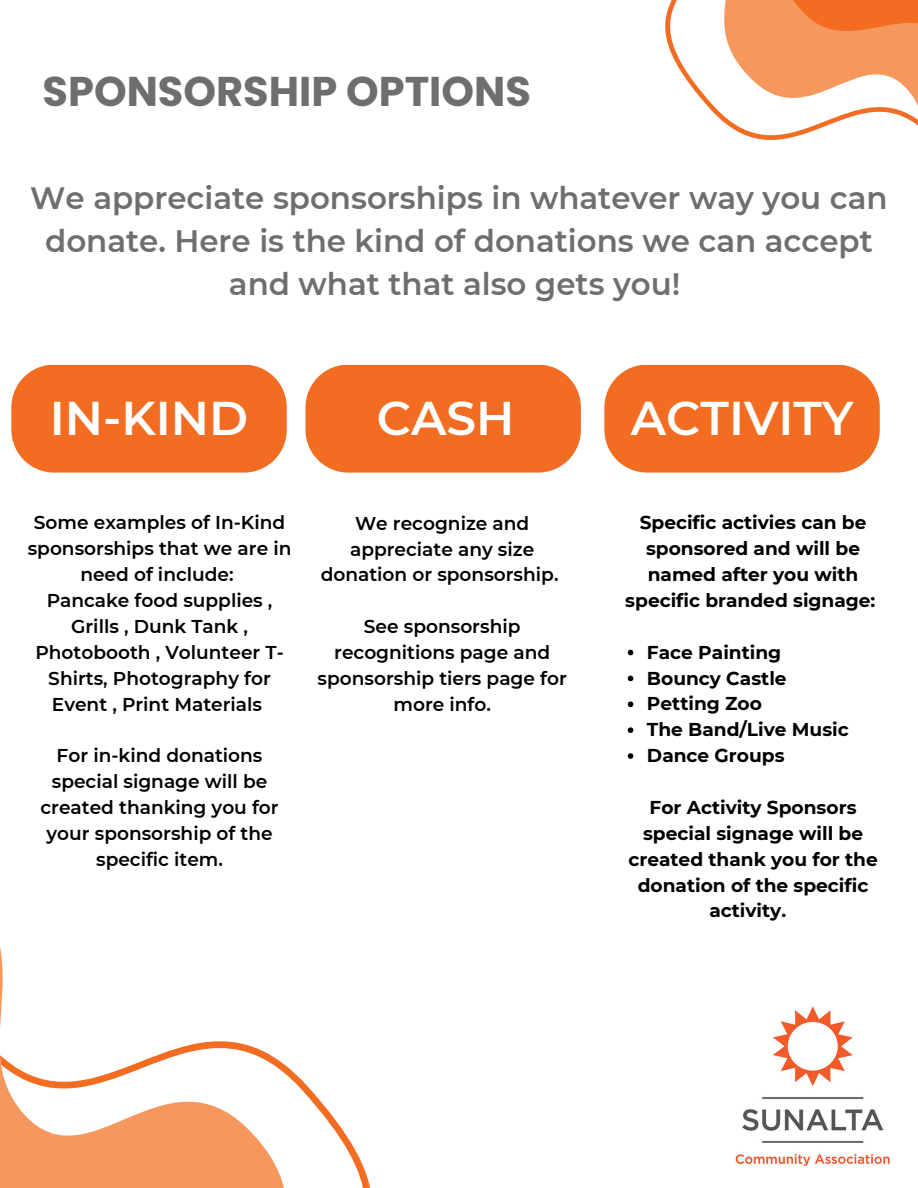
<style>
.page{position:relative;width:918px;height:1188px;background:#fff}
.page>*{position:absolute;margin:0;border:0;box-sizing:border-box;transform-origin:0 0}
.t1{font:600 47.25px "Montserrat";color:#fff}
.t2{font:700 41.55px "Poppins";color:#6d6e70}
.t3{font:600 30.9px/42.8px "Montserrat";color:#6d6e70;text-align:center}
.t4{font:600 18.6px/25.8px "Montserrat";color:#000;text-align:center}
.t5{font:700 18.6px/25.8px "Montserrat";color:#000;text-align:center}
</style>
<div class="page">
<img style="left:735px;top:1006px;width:155px;height:160px">
<svg style="left:665px;top:0;width:253px;height:140px"></svg>
<svg style="left:0;top:1020px;width:370px;height:168px"></svg>
<svg style="left:628px;top:650px;width:5px;height:5px"></svg>
<svg style="left:628px;top:676px;width:5px;height:5px"></svg>
<svg style="left:628px;top:701px;width:5px;height:6px"></svg>
<svg style="left:628px;top:727px;width:5px;height:6px"></svg>
<svg style="left:628px;top:753px;width:5px;height:6px"></svg>
<div style="left:11px;top:365px;width:276px;height:108px;background:#f26c21"></div>
<div style="left:305px;top:365px;width:276px;height:108px;background:#f26c21"></div>
<div style="left:604px;top:365px;width:276px;height:108px;background:#f26c21"></div>
<h2 class="t2" style="left:43px;top:62px;width:490px">SPONSORSHIP OPTIONS</h2>
<h4 class="t3" style="left:30px;top:177px;width:859px">We appreciate sponsorships in whatever way you can donate. Here is the kind of donations we can accept and what that also gets you!</h4>
<p class="t1" style="left:50px;top:390px;width:200px">IN-KIND</p>
<p class="t1" style="left:377px;top:390px;width:139px">CASH</p>
<p class="t1" style="left:631px;top:390px;width:224px">ACTIVITY</p>
<h4 class="t4" style="left:28px;top:510px;width:265px">Some examples of In-Kind sponsorships that we are in need of include:<br>Pancake food supplies ,<br>Grills , Dunk Tank ,<br>Photobooth , Volunteer T-<br>Shirts, Photography for<br>Event , Print Materials</h4>
<p class="t4" style="left:40px;top:743px;width:240px">For in-kind donations special signage will be created thanking you for your sponsorship of the specific item.</p>
<p class="t4" style="left:321px;top:510px;width:239px">We recognize and appreciate any size donation or sponsorship.</p>
<p class="t4" style="left:318px;top:614px;width:251px">See sponsorship recognitions page and sponsorship tiers page for more info.</p>
<h3 class="t5" style="left:625px;top:510px;width:252px">Specific activies can be sponsored and will be named after you with specific branded signage:</h3>
<h1 class="t5" style="left:647px;top:639px;width:136px">Face Painting</h1>
<h1 class="t5" style="left:647px;top:665px;width:141px">Bouncy Castle</h1>
<h1 class="t5" style="left:647px;top:691px;width:117px">Petting Zoo</h1>
<h4 class="t5" style="left:647px;top:717px;width:203px">The Band/Live Music</h4>
<h4 class="t5" style="left:647px;top:743px;width:139px">Dance Groups</h4>
<h4 class="t5" style="left:628px;top:794px;width:251px">For Activity Sponsors special signage will be created thank you for the donation of the specific activity.</h4>
</div>
